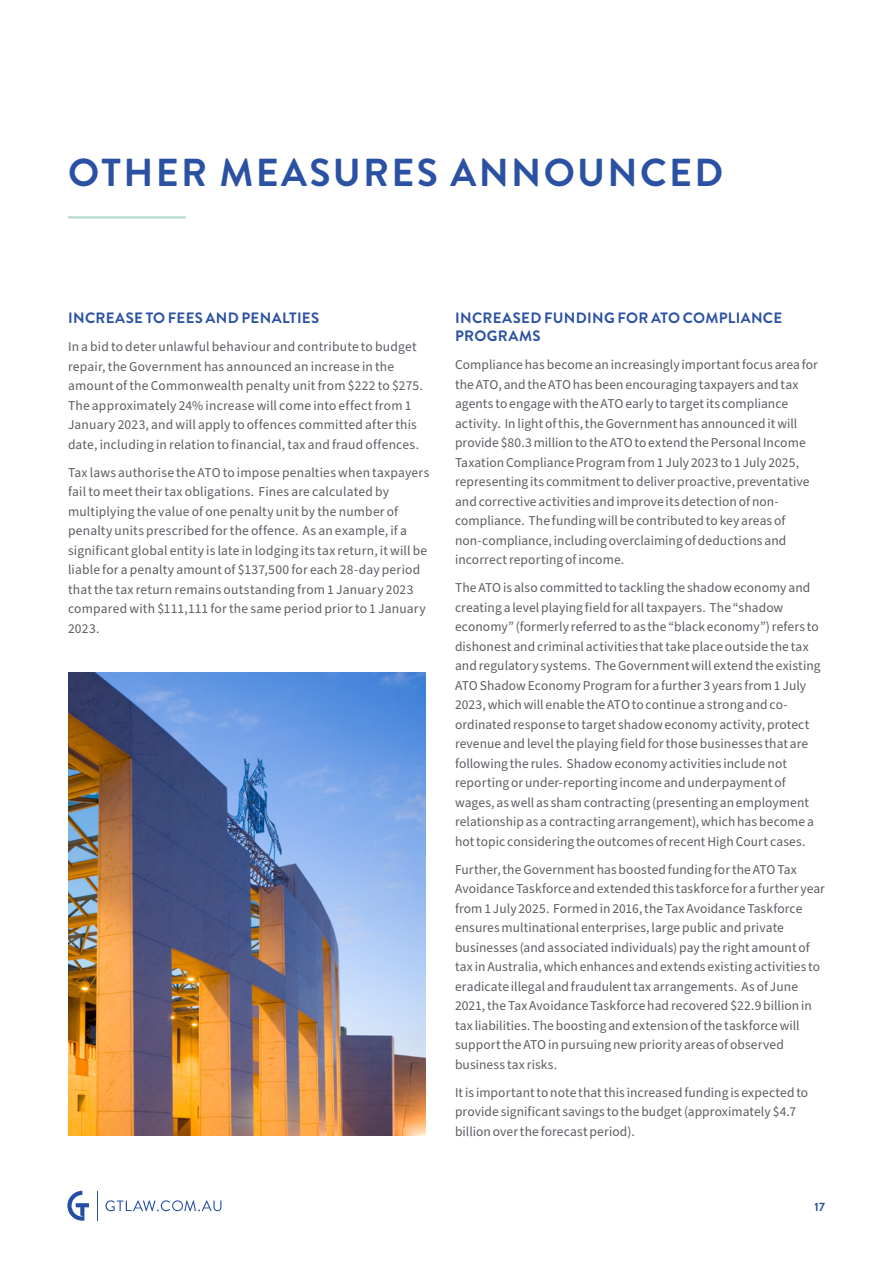
<style>
.page{position:relative;width:893px;height:1263px;background:#fff}
.page>*{position:absolute;margin:0;border:0;box-sizing:border-box;transform-origin:0 0}
.H2-Title_Pos{font:700 39px "Brandon Grotesque";letter-spacing:.06em;color:#2b51a3}
.H4-Small_Title_Pos{font:700 15px/18px "Brandon Grotesque";letter-spacing:.02em;color:#2b51a3}
.Body_copy_Pos{font:13.5px/19.5px "Source Sans Pro";letter-spacing:.01em;color:#5a5d62}
.t1{font:700 12px "Brandon Grotesque";color:#2b51a3}
</style>
<div class="page">
<hr style="left:68px;top:216px;width:118px;height:2px;background:#b5d8d0">
<img style="left:68px;top:673px;width:357px;height:463px">
<svg style="left:67px;top:1191px;width:22px;height:30px"></svg>
<hr style="left:97px;top:1191px;width:1px;height:30px;background:#244ea2">
<svg style="left:105px;top:1200px;width:116px;height:11px"></svg>
<h2 class="H2-Title_Pos" style="left:68px;top:146px;width:656px">OTHER MEASURES ANNOUNCED</h2>
<h4 class="H4-Small_Title_Pos" style="left:68px;top:309px;width:253px">INCREASE TO FEES AND PENALTIES</h4>
<p class="Body_copy_Pos" style="left:68px;top:337px;width:356px">In a bid to deter unlawful behaviour and contribute to budget repair, the Government has announced an increase in the amount of the Commonwealth penalty unit from $222 to $275.<br>The approximately 24% increase will come into effect from 1<br>January 2023, and will apply to offences committed after this date, including in relation to financial, tax and fraud offences.</p>
<p class="Body_copy_Pos" style="left:68px;top:463px;width:363px">Tax laws authorise the ATO to impose penalties when taxpayers fail to meet their tax obligations. Fines are calculated by multiplying the value of one penalty unit by the number of penalty units prescribed for the offence. As an example, if a significant global entity is late in lodging its tax return, it will be liable for a penalty amount of $137,500 for each 28-day period that the tax return remains outstanding from 1 January 2023 compared with $111,111 for the same period prior to 1 January 2023.</p>
<h4 class="H4-Small_Title_Pos" style="left:455px;top:309px;width:329px">INCREASED FUNDING FOR ATO COMPLIANCE<br>PROGRAMS</h4>
<p class="Body_copy_Pos" style="left:455px;top:355px;width:364px">Compliance has become an increasingly important focus area for the ATO, and the ATO has been encouraging taxpayers and tax agents to engage with the ATO early to target its compliance activity. In light of this, the Government has announced it will provide $80.3 million to the ATO to extend the Personal Income Taxation Compliance Program from 1 July 2023 to 1 July 2025, representing its commitment to deliver proactive, preventative and corrective activities and improve its detection of non&shy;compliance. The funding will be contributed to key areas of non-compliance, including overclaiming of deductions and incorrect reporting of income.</p>
<p class="Body_copy_Pos" style="left:455px;top:578px;width:367px">The ATO is also committed to tackling the shadow economy and creating a level playing field for all taxpayers. The “shadow economy” (formerly referred to as the “black economy”) refers to dishonest and criminal activities that take place outside the tax and regulatory systems. The Government will extend the existing ATO Shadow Economy Program for a further 3 years from 1 July 2023, which will enable the ATO to continue a strong and co&shy;ordinated response to target shadow economy activity, protect revenue and level the playing field for those businesses that are following the rules. Shadow economy activities include not reporting or under-reporting income and underpayment of wages, as well as sham contracting (presenting an employment relationship as a contracting arrangement), which has become a hot topic considering the outcomes of recent High Court cases.</p>
<p class="Body_copy_Pos" style="left:455px;top:860px;width:371px">Further, the Government has boosted funding for the ATO Tax Avoidance Taskforce and extended this taskforce for a further year from 1 July 2025. Formed in 2016, the Tax Avoidance Taskforce ensures multinational enterprises, large public and private businesses (and associated individuals) pay the right amount of tax in Australia, which enhances and extends existing activities to eradicate illegal and fraudulent tax arrangements. As of June 2021, the Tax Avoidance Taskforce had recovered $22.9 billion in tax liabilities. The boosting and extension of the taskforce will support the ATO in pursuing new priority areas of observed business tax risks.</p>
<p class="Body_copy_Pos" style="left:455px;top:1083px;width:355px">It is important to note that this increased funding is expected to provide significant savings to the budget (approximately $4.7 billion over the forecast period).</p>
<p class="t1" style="left:814px;top:1199px;width:12px">17</p>
</div>
